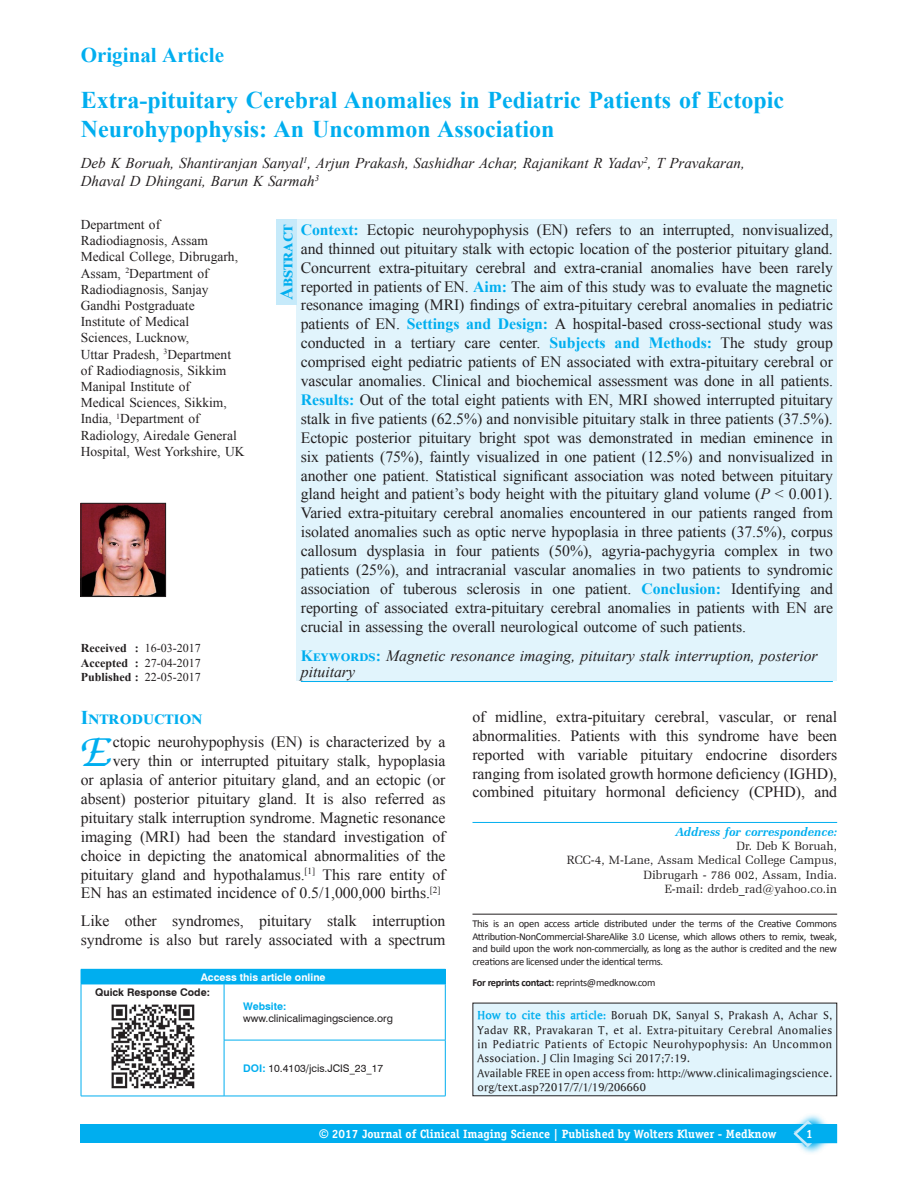
<style>
.page{position:relative;width:918px;height:1188px;background:#fff}
.page>*{position:absolute;margin:0;border:0;box-sizing:border-box;transform-origin:0 0}
._1_TX_text{font:italic 500 46.65px "Zapf Chancery IT Cby BT";color:#00aeef}
.AT{font:700 24px/28.8px "Times New Roman";color:#00aeef}
.AH{font:700 21px "Times New Roman";color:#00aeef}
.t1{font:700 19.5px "Times New Roman";letter-spacing:.005em;color:#00aeef}
.ABSH{font:700 18px "Times New Roman";color:#00aeef}
.ABS{font:15.75px/18.9px "Times New Roman";letter-spacing:-.005em;color:#231f20;text-align:justify}
._1_TX_text-2{font:15.75px "Times New Roman";letter-spacing:-.005em;color:#231f20}
.TX{font:15.75px/18.9px "Times New Roman";letter-spacing:-.005em;color:#231f20;text-align:justify}
.KWD{font:italic 15.75px/16.2px "Times New Roman";color:#231f20}
.AU{font:italic 15px/18px "Times New Roman";color:#231f20}
.AFF{font:13.5px/16.2px "Times New Roman";color:#231f20}
.HTC{font:12px/14.4px "Ameretto Normal";letter-spacing:.02em;color:#231f20;text-align:justify}
.ADD{font:12px/14.4px "Zapf Elliptical 711 BT";color:#231f20;text-align:right}
.AH-2{font:700 12px "Officina Serif";color:#fff}
.HIS{font:12px "Times New Roman";color:#231f20}
.HIS-2{font:700 12px "Times New Roman";color:#231f20}
.Pa7{font:10.5px/12.6px "Calibri";letter-spacing:-.03em;color:#231f20;text-align:justify}
.Website{font:10.5px/12.6px "Swiss 721 BT";color:#231f20}
.DOI{font:10.5px "Swiss 721 BT";color:#231f20}
.ATAO{font:700 10.5px "Swiss 721 BT";color:#fff}
.QRC{font:700 10.5px "Swiss 721 BT";color:#231f20}
.s1{font-weight:700}
.s2{font-weight:400}
.s3{font-weight:700;color:#00aeef}
.s4{font-style:italic}
.s5{font-weight:700;font-style:normal;color:#00aeef}
.s6{font-weight:700;font-style:italic;color:#00aeef}
.s7{font-family:"Ameretto";font-weight:700;color:#00aeef}
.s8{font-family:"Arial"}
</style>
<div class="page">
<div style="left:81px;top:1124px;width:756px;height:19px;background:#00aeef"></div>
<svg style="left:800px;top:1114px;width:24px;height:39px"></svg>
<svg style="left:793px;top:1120px;width:44px;height:27px"></svg>
<div style="left:297px;top:220px;width:540px;height:461px;background:#e1f4fc"></div>
<hr style="left:301px;top:681px;width:532px;height:1px;background:#00aeef">
<div style="left:81px;top:969px;width:364px;height:15px;background:#00aeef"></div>
<svg style="left:445px;top:970px;width:1px;height:14px"></svg>
<hr style="left:81px;top:984px;width:143px;height:1px;background:#00aeef">
<hr style="left:81px;top:984px;width:1px;height:56px;background:#00aeef">
<hr style="left:81px;top:1040px;width:1px;height:56px;background:#00aeef">
<hr style="left:81px;top:1096px;width:143px;height:1px;background:#00aeef">
<hr style="left:224px;top:1040px;width:1px;height:56px;background:#00aeef">
<hr style="left:445px;top:1040px;width:1px;height:56px;background:#00aeef">
<hr style="left:224px;top:1096px;width:221px;height:1px;background:#00aeef">
<hr style="left:224px;top:984px;width:221px;height:1px;background:#00aeef">
<hr style="left:224px;top:984px;width:1px;height:56px;background:#00aeef">
<hr style="left:445px;top:984px;width:1px;height:56px;background:#00aeef">
<hr style="left:224px;top:1040px;width:221px;height:1px;background:#00aeef">
<img style="left:111px;top:1004px;width:84px;height:85px">
<hr style="left:472px;top:822px;width:365px;height:1px;background:#00aeef">
<div style="left:276px;top:220px;width:21px;height:85px;background:#c6eafa"></div>
<img style="left:83px;top:505px;width:81px;height:90px">
<div style="left:81px;top:503px;width:85px;height:94px;border:1px solid #231f20"></div>
<div style="left:473px;top:1003px;width:364px;height:93px;background:#e1f4fc"></div>
<hr style="left:472px;top:914px;width:365px;height:1px;background:#231f20">
<p class="AH" style="left:81px;top:39px;width:145px">Original Article</p>
<p class="AT" style="left:81px;top:85px;width:705px">Extra‑pituitary Cerebral Anomalies in Pediatric Patients of Ectopic<br>Neurohypophysis: An Uncommon Association</p>
<p class="AU" style="left:81px;top:153px;width:666px">Deb K Boruah, Shantiranjan Sanyal<sup>1</sup>, Arjun Prakash, Sashidhar Achar, Rajanikant R Yadav<sup>2</sup>, T Pravakaran,<br>Dhaval D Dhingani, Barun K Sarmah<sup>3</sup></p>
<p class="AFF" style="left:81px;top:216px;width:165px">Department of<br>Radiodiagnosis, Assam<br>Medical College, Dibrugarh,<br>Assam, <sup>2</sup>Department of<br>Radiodiagnosis, Sanjay<br>Gandhi Postgraduate<br>Institute of Medical<br>Sciences, Lucknow,<br>Uttar Pradesh, <sup>3</sup>Department of Radiodiagnosis, Sikkim<br>Manipal Institute of<br>Medical Sciences, Sikkim,<br>India, <sup>1</sup>Department of<br>Radiology, Airedale General<br>Hospital, West Yorkshire, UK</p>
<p class="HIS" style="left:81px;top:640px;width:121px"><span class="s1">Received :</span> 16‑03‑2017</p>
<p class="HIS" style="left:81px;top:654px;width:121px"><span class="s1">Accepted :</span> 27-04-2017</p>
<p class="HIS-2" style="left:81px;top:668px;width:121px">Published : <span class="s2">22-05-2017</span></p>
<p class="ABS" style="left:301px;top:220px;width:534px"><span class="s3">Context:</span> Ectopic neurohypophysis (EN) refers to an interrupted, nonvisualized, and thinned out pituitary stalk with ectopic location of the posterior pituitary gland.<br>Concurrent extra‑pituitary cerebral and extra‑cranial anomalies have been rarely reported in patients of EN. <span class="s3">Aim:</span> The aim of this study was to evaluate the magnetic resonance imaging (MRI) findings of extra‑pituitary cerebral anomalies in pediatric patients of EN. <span class="s3">Settings and Design:</span> A hospital‑based cross‑sectional study was conducted in a tertiary care center. <span class="s3">Subjects and Methods:</span> The study group comprised eight pediatric patients of EN associated with extra‑pituitary cerebral or vascular anomalies. Clinical and biochemical assessment was done in all patients.<br><span class="s3">Results:</span> Out of the total eight patients with EN, MRI showed interrupted pituitary stalk in five patients (62.5%) and nonvisible pituitary stalk in three patients (37.5%).<br>Ectopic posterior pituitary bright spot was demonstrated in median eminence in six patients (75%), faintly visualized in one patient (12.5%) and nonvisualized in another one patient. Statistical significant association was noted between pituitary gland height and patient’s body height with the pituitary gland volume (<span class="s4">P</span> &lt; 0.001).<br>Varied extra‑pituitary cerebral anomalies encountered in our patients ranged from isolated anomalies such as optic nerve hypoplasia in three patients (37.5%), corpus callosum dysplasia in four patients (50%), agyria‑pachygyria complex in two patients (25%), and intracranial vascular anomalies in two patients to syndromic association of tuberous sclerosis in one patient. <span class="s3">Conclusion:</span> Identifying and reporting of associated extra‑pituitary cerebral anomalies in patients with EN are crucial in assessing the overall neurological outcome of such patients.</p>
<p class="KWD" style="left:301px;top:647px;width:518px"><span class="s5">Keywords:</span> Magnetic resonance imaging, pituitary stalk interruption, posterior pituitary</p>
<p class="ABSH" style="left:273px;top:300px;width:78px;rotate:-90deg">Abstract</p>
<h1 class="t1" style="left:81px;top:704px;width:123px">Introduction</h1>
<p class="_1_TX_text" style="left:81px;top:727px;width:34px">E</p>
<p class="_1_TX_text-2" style="left:113px;top:731px;width:334px">ctopic neurohypophysis (EN) is characterized by a</p>
<p class="_1_TX_text-2" style="left:113px;top:750px;width:334px">very thin or interrupted pituitary stalk, hypoplasia</p>
<p class="_1_TX_text-2" style="left:81px;top:769px;width:366px">or aplasia of anterior pituitary gland, and an ectopic (or</p>
<p class="_1_TX_text-2" style="left:81px;top:788px;width:366px">absent) posterior pituitary gland. It is also referred as</p>
<p class="_1_TX_text-2" style="left:81px;top:806px;width:366px">pituitary stalk interruption syndrome. Magnetic resonance</p>
<p class="_1_TX_text-2" style="left:81px;top:825px;width:366px">imaging (MRI) had been the standard investigation of</p>
<p class="_1_TX_text-2" style="left:81px;top:844px;width:366px">choice in depicting the anatomical abnormalities of the</p>
<p class="_1_TX_text-2" style="left:81px;top:863px;width:366px">pituitary gland and hypothalamus.<sup>[1]</sup> This rare entity of</p>
<p class="_1_TX_text-2" style="left:81px;top:882px;width:361px">EN has an estimated incidence of 0.5/1,000,000 births.<sup>[2]</sup></p>
<p class="TX" style="left:81px;top:911px;width:366px">Like other syndromes, pituitary stalk interruption syndrome is also but rarely associated with a spectrum</p>
<p class="ATAO" style="left:201px;top:970px;width:126px">Access this article online</p>
<p class="QRC" style="left:95px;top:985px;width:116px">Quick Response Code:</p>
<p class="Website" style="left:243px;top:999px;width:151px"><span class="s3">Website: </span>www.clinicalimagingscience.org</p>
<p class="DOI" style="left:243px;top:1061px;width:142px"><span class="s3">DOI:</span> 10.4103/jcis.JCIS_23_17</p>
<p class="TX" style="left:472px;top:707px;width:366px">of midline, extra‑pituitary cerebral, vascular, or renal abnormalities. Patients with this syndrome have been reported with variable pituitary endocrine disorders ranging from isolated growth hormone deficiency (IGHD), combined pituitary hormonal deficiency (CPHD), and</p>
<p class="ADD" style="left:567px;top:824px;width:272px"><span class="s6">Address for correspondence:<br></span>Dr. Deb K Boruah,<br>RCC‑4, M‑Lane, Assam Medical College Campus,<br>Dibrugarh ‑ 786 002, Assam, India.<br>E‑mail: drdeb_rad@yahoo.co.in</p>
<p class="Pa7" style="left:472px;top:917px;width:366px">This is an open access article distributed under the terms of the Creative Commons Attribution-NonCommercial-ShareAlike 3.0 License, which allows others to remix, tweak, and build upon the work non-commercially, as long as the author is credited and the new creations are licensed under the identical terms.</p>
<p class="Pa7" style="left:472px;top:976px;width:185px"><span class="s1">For reprints contact:</span> reprints@medknow.com</p>
<p class="HTC" style="left:478px;top:1008px;width:356px"><span class="s7">How to cite this article:</span> Boruah DK, Sanyal S, Prakash A, Achar S, Yadav RR, Pravakaran T, et al. Extra-pituitary Cerebral Anomalies in Pediatric Patients of Ectopic Neurohypophysis: An Uncommon Association. J Clin Imaging Sci 2017;7:19.</p>
<p class="HTC" style="left:478px;top:1065px;width:356px">Available FREE in open access from: http://www.clinicalimagingscience. org/text.asp?2017/7/1/19/206660</p>
<p class="AH-2" style="left:319px;top:1127px;width:459px"><span class="s8">©</span> 2017 Journal of Clinical Imaging Science | Published by Wolters Kluwer - Medknow</p>
<p class="AH-2" style="left:806px;top:1126px;width:8px">1</p>
</div>
